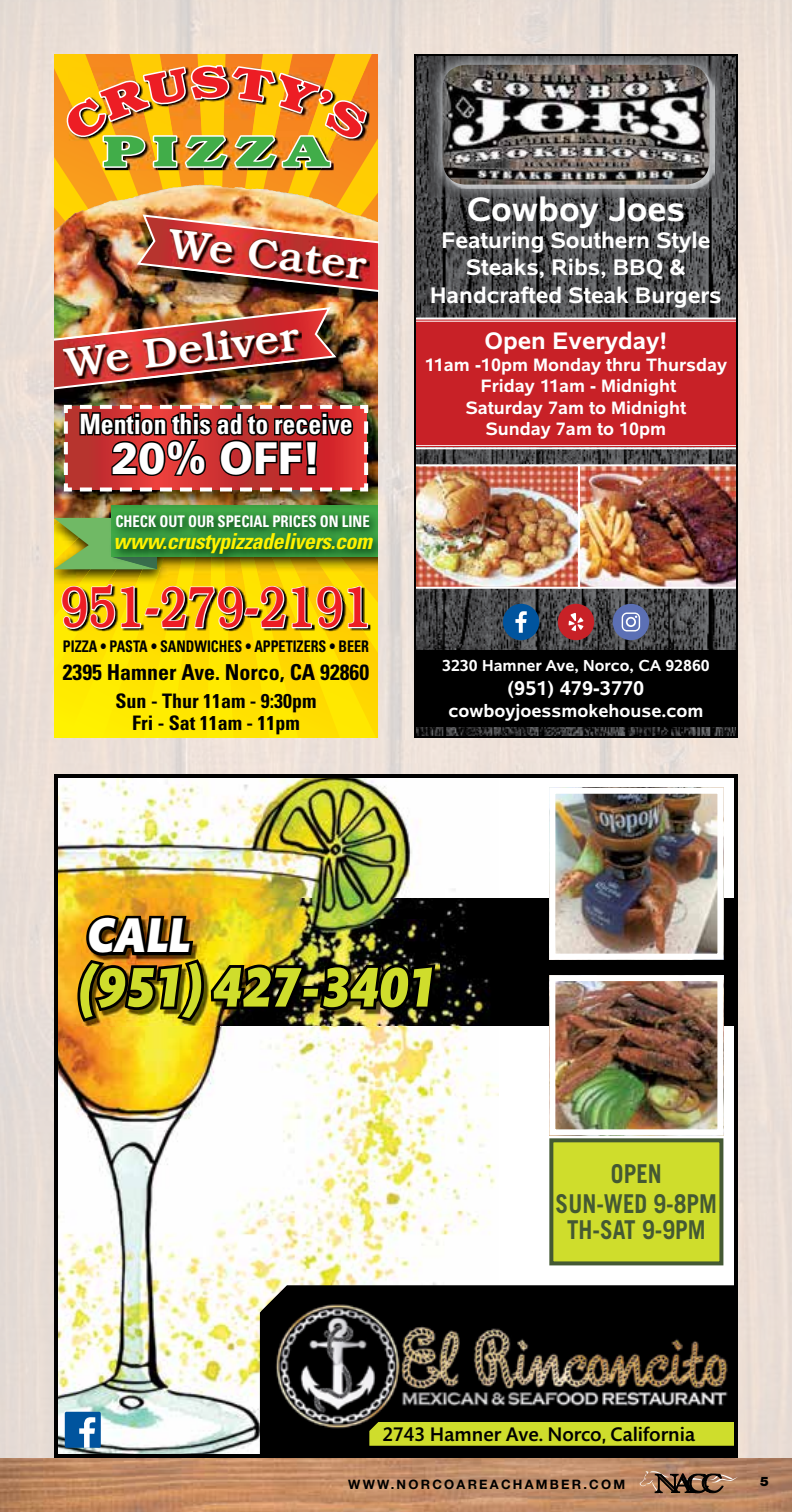
<style>
.page{position:relative;width:792px;height:1512px;background:#fff}
.page>*{position:absolute;margin:0;border:0;box-sizing:border-box;transform-origin:0 0}
.t1{font:500 59.2px "Bookman ITC Std";color:#ed1d24;scale:.78 1}
.t2{font:italic 900 56.8px "Mundo Sans Std";color:#cfdd2c;scale:.9 1}
.t3{font:italic 900 49.8px "Mundo Sans Std";color:#fff;scale:.9 1}
.t4{font:900 44px "Univers LT Std";color:#fff;scale:.92 1}
.t5{font:700 43.6px "Bookman ITC Std";letter-spacing:.12em;color:#41ad49;scale:1.34 1}
.t6{font:500 41.4px "Bookman ITC Std";color:#fff;scale:1.08 1}
.t7{font:700 34px "Albany Std";color:#fff}
.t8{font:700 condensed 28px "Univers LT Std";color:#fff;scale:.92 1}
.t9{font:700 26px/30px "Trade Gothic LT Pro";color:#445933;text-align:center;scale:.88 1}
.t10{font:700 24px "Albany Std";color:#fff}
.t11{font:700 22.6px/27.2px "Albany Std";color:#fff;text-align:center}
.t12{font:italic 700 condensed 22px "Univers LT Std";letter-spacing:-.02em;color:#fff200}
.t13{font:700 condensed 22px "Univers LT Std";color:#000}
.t14{font:700 condensed 20px/22px "Univers LT Std";color:#000;text-align:center}
.t15{font:500 20px "Mundo Sans Std";color:#000}
.t16{font:700 20px "Albany Std";color:#fff}
.t17{font:700 18px/21.6px "Albany Std";color:#fff;text-align:center}
.t18{font:700 condensed 16px "Univers LT Std";color:#000;scale:.88 1}
.t19{font:700 condensed 16px "Univers LT Std";color:#fff;scale:.92 1}
.t20{font:700 16px "Albany Std";color:#fff}
.t21{font:700 13px "Helvetica Neue LT Std";letter-spacing:.17em;color:#000}
.t22{font:900 13px "Helvetica Neue LT Std";color:#000}
</style>
<div class="page">
<img style="left:0;top:0;width:792px;height:1512px">
<img style="left:0;top:1458px;width:1px;height:54px">
<svg style="left:640px;top:1471px;width:98px;height:23px;background:#8b6750"></svg>
<div style="left:54px;top:774px;width:684px;height:684px;background:#fff"></div>
<div style="left:54px;top:899px;width:683px;height:127px;background:#000"></div>
<img style="left:59px;top:779px;width:440px;height:674px">
<img style="left:59px;top:899px;width:440px;height:127px">
<img style="left:556px;top:795px;width:160px;height:158px">
<div style="left:549px;top:788px;width:174px;height:172px;border:6px solid #fff"></div>
<img style="left:556px;top:982px;width:160px;height:146px">
<div style="left:549px;top:975px;width:174px;height:160px;border:6px solid #fff"></div>
<img style="left:81px;top:1026px;width:358px;height:1px">
<img style="left:75px;top:822px;width:364px;height:204px">
<div style="left:551px;top:1140px;width:170px;height:123px;background:#cfdd2c"></div>
<div style="left:549px;top:1138px;width:174px;height:127px;border:4px solid #445933"></div>
<img style="left:261px;top:1286px;width:472px;height:167px">
<div style="left:369px;top:1422px;width:364px;height:24px;background:#cfdd2c"></div>
<div style="left:54px;top:774px;width:684px;height:684px;border:4px solid #000"></div>
<div style="left:65px;top:1412px;width:36px;height:36px;background:#00549e;border-radius:2px"></div>
<svg style="left:79px;top:1417px;width:16px;height:31px"></svg>
<img style="left:417px;top:57px;width:318px;height:678px">
<img style="left:429px;top:57px;width:293px;height:141px">
<img style="left:447px;top:69px;width:267px;height:120px">
<img style="left:442px;top:65px;width:268px;height:120px">
<div style="left:414px;top:650px;width:324px;height:76px;background:#000"></div>
<div style="left:503px;top:604px;width:36px;height:36px;background:#00549e;border-radius:50%"></div>
<div style="left:558px;top:604px;width:36px;height:36px;background:#c82127;border-radius:50%"></div>
<div style="left:613px;top:604px;width:36px;height:36px;background:#5c70b5;border-radius:50%"></div>
<svg style="left:515px;top:611px;width:12px;height:22px"></svg>
<svg style="left:569px;top:613px;width:14px;height:18px"></svg>
<svg style="left:622px;top:613px;width:18px;height:18px"></svg>
<div style="left:417px;top:318px;width:318px;height:131px;background:#c82127"></div>
<img style="left:417px;top:467px;width:160px;height:119px">
<div style="left:414px;top:464px;width:166px;height:125px;border:2px solid #fff"></div>
<img style="left:578px;top:464px;width:157px;height:125px">
<div style="left:414px;top:54px;width:324px;height:684px;border:2px solid #000"></div>
<img style="left:54px;top:54px;width:324px;height:684px">
<h3 class="t5" style="left:103px;top:124px;width:170px">PIZZA</h3>
<h3 class="t6" style="left:172px;top:218px;width:185px;rotate:7deg">We Cater</h3>
<h3 class="t6" style="left:62px;top:340px;width:219px;rotate:-7deg">We Deliver</h3>
<h3 class="t8" style="left:79px;top:407px;width:299px">Mention this ad to receive</h3>
<h3 class="t4" style="left:112px;top:431px;width:229px">20% OFF!</h3>
<p class="t19" style="left:115px;top:512px;width:278px">CHECK OUT OUR SPECIAL PRICES ON LINE</p>
<p class="t12" style="left:113px;top:528px;width:261px">www.crustypizzadelivers.com</p>
<h1 class="t1" style="left:60px;top:572px;width:400px">951-279-2191</h1>
<p class="t18" style="left:63px;top:637px;width:349px">PIZZA • PASTA • SANDWICHES • APPETIZERS • BEER</p>
<p class="t13" style="left:63px;top:659px;width:308px">2395 Hamner Ave. Norco, CA 92860</p>
<p class="t14" style="left:115px;top:690px;width:203px">Sun - Thur 11am - 9:30pm<br>Fri - Sat 11am - 11pm</p>
<h3 class="t7" style="left:467px;top:189px;width:220px">Cowboy Joes</h3>
<p class="t11" style="left:430px;top:226px;width:293px">Featuring Southern Style<br>Steaks, Ribs, BBQ &amp;<br>Handcrafted Steak Burgers</p>
<h3 class="t10" style="left:485px;top:326px;width:184px">Open Everyday!</h3>
<p class="t17" style="left:425px;top:353px;width:304px">11am -10pm Monday thru Thursday<br>Friday 11am - Midnight<br>Saturday 7am to Midnight<br>Sunday 7am to 10pm</p>
<p class="t20" style="left:442px;top:656px;width:269px">3230 Hamner Ave, Norco, CA 92860</p>
<p class="t16" style="left:508px;top:676px;width:138px">(951) 479-3770</p>
<p class="t17" style="left:448px;top:700px;width:257px">cowboyjoessmokehouse.com</p>
<h3 class="t3" style="left:87px;top:906px;width:116px">CALL</h3>
<h2 class="t2" style="left:78px;top:954px;width:400px">(951) 427-3401</h2>
<h3 class="t9" style="left:556px;top:1158px;width:185px">OPEN<br>SUN-WED 9-8PM</h3>
<h3 class="t9" style="left:567px;top:1214px;width:159px">TH-SAT 9-9PM</h3>
<p class="t15" style="left:382px;top:1423px;width:314px">2743 Hamner Ave. Norco, California</p>
<p class="t21" style="left:348px;top:1476px;width:278px">WWW.NORCOAREACHAMBER.COM</p>
<p class="t22" style="left:760px;top:1474px;width:10px">5</p>
</div>
